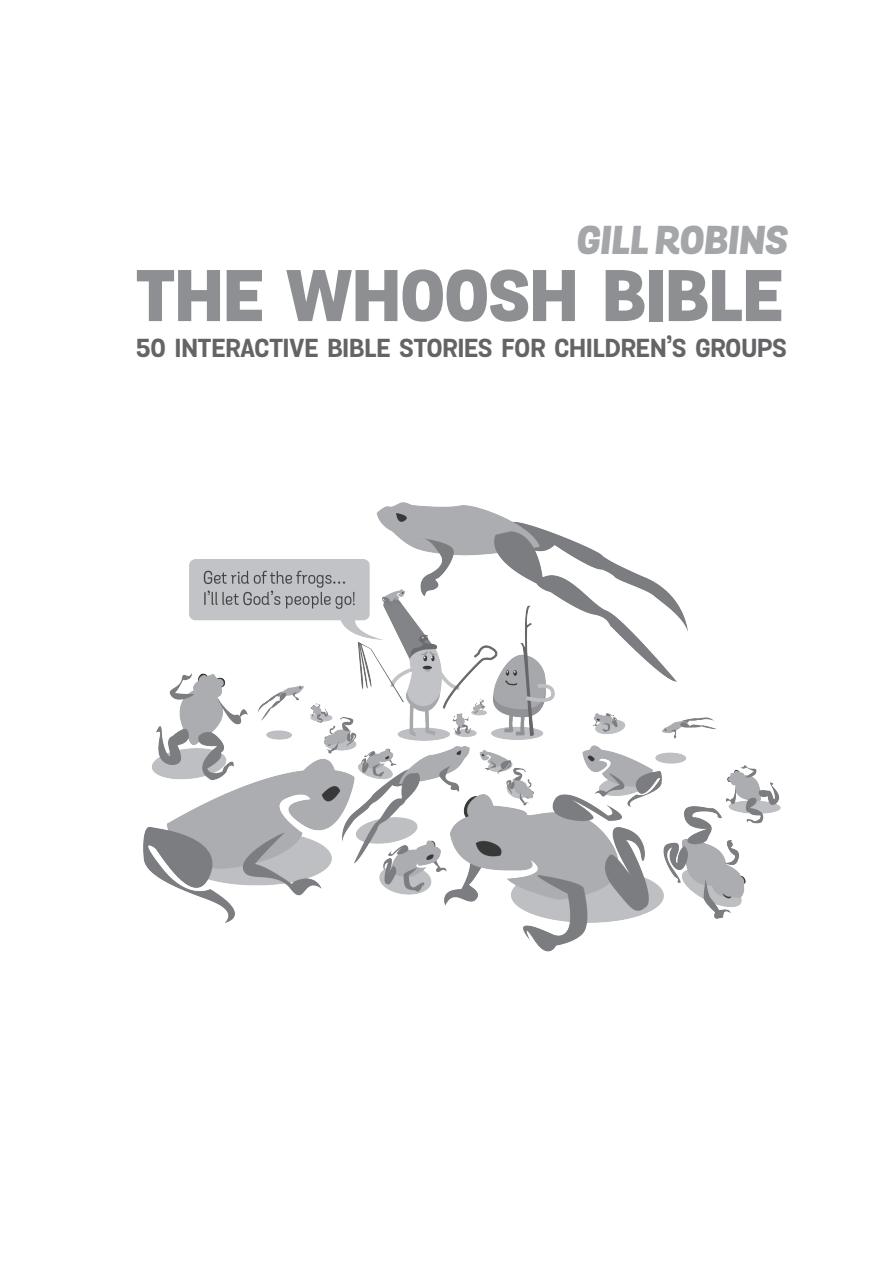
<style>
.page{position:relative;width:893px;height:1263px;background:#fff}
.page>*{position:absolute;margin:0;border:0;box-sizing:border-box;transform-origin:0 0}
.t1{font:800 70.5px "Grota Sans";color:#8d8f92}
.t2{font:italic 800 38.85px "Grota Sans";color:#a5a6aa}
.t3{font:700 25.2px "Grota Sans";color:#646467}
</style>
<div class="page">
<img style="left:143px;top:502px;width:638px;height:450px">
<h2 class="t2" style="left:576px;top:216px;width:212px">GILL ROBINS</h2>
<h1 class="t1" style="left:136px;top:252px;width:648px">THE WHOOSH BIBLE</h1>
<p class="t3" style="left:136px;top:333px;width:652px">50 INTERACTIVE BIBLE STORIES FOR CHILDREN’S GROUPS</p>
</div>
